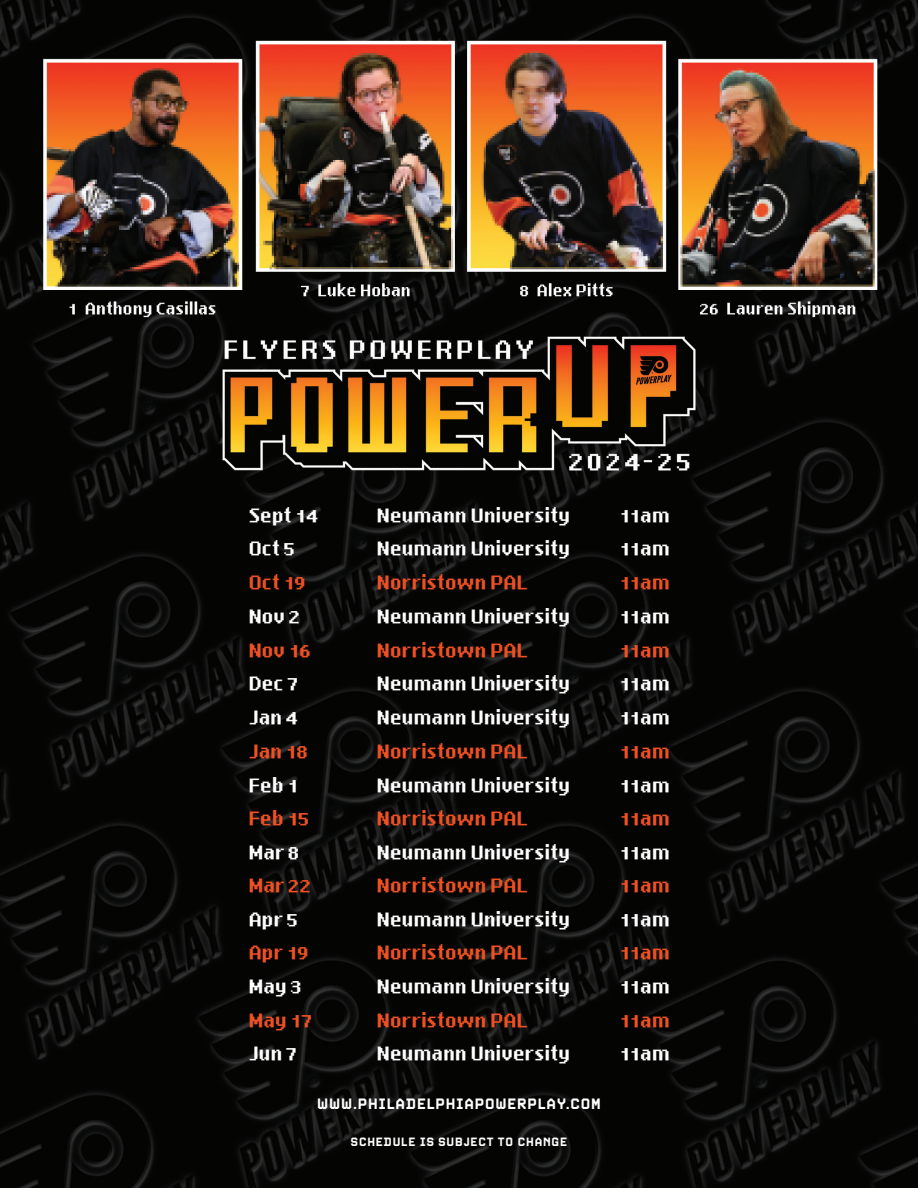
<style>
.page{position:relative;width:918px;height:1188px;background:#fff}
.page>*{position:absolute;margin:0;border:0;box-sizing:border-box;transform-origin:0 0}
.t1{font:18px "Yoon Apx Pixman";letter-spacing:.055em;color:#fff}
.t2{font:18px "Yoon Apx Pixman";letter-spacing:.055em;color:#f15122}
.t3{font:700 15px "Video";letter-spacing:.065em;color:#fff}
.t4{font:700 12px "Video";letter-spacing:.075em;color:#fff}
</style>
<div class="page">
<img style="left:0;top:0;width:918px;height:1188px">
<p class="t1" style="left:249px;top:503px;width:70px">Sept 14</p>
<p class="t1" style="left:377px;top:503px;width:194px">Neumann University</p>
<p class="t1" style="left:620px;top:503px;width:51px">11am</p>
<p class="t1" style="left:249px;top:537px;width:48px">Oct 5</p>
<p class="t1" style="left:377px;top:537px;width:194px">Neumann University</p>
<p class="t1" style="left:620px;top:537px;width:51px">11am</p>
<p class="t2" style="left:249px;top:571px;width:58px">Oct 19</p>
<p class="t2" style="left:377px;top:571px;width:151px">Norristown PAL</p>
<p class="t2" style="left:620px;top:571px;width:51px">11am</p>
<p class="t1" style="left:249px;top:605px;width:53px">Nov 2</p>
<p class="t1" style="left:377px;top:605px;width:194px">Neumann University</p>
<p class="t1" style="left:620px;top:605px;width:51px">11am</p>
<p class="t2" style="left:249px;top:638px;width:64px">Nov 16</p>
<p class="t2" style="left:377px;top:638px;width:151px">Norristown PAL</p>
<p class="t2" style="left:620px;top:638px;width:51px">11am</p>
<p class="t1" style="left:249px;top:672px;width:51px">Dec 7</p>
<p class="t1" style="left:377px;top:672px;width:194px">Neumann University</p>
<p class="t1" style="left:620px;top:672px;width:51px">11am</p>
<p class="t1" style="left:249px;top:706px;width:50px">Jan 4</p>
<p class="t1" style="left:377px;top:706px;width:194px">Neumann University</p>
<p class="t1" style="left:620px;top:706px;width:51px">11am</p>
<p class="t2" style="left:249px;top:740px;width:61px">Jan 18</p>
<p class="t2" style="left:377px;top:740px;width:151px">Norristown PAL</p>
<p class="t2" style="left:620px;top:740px;width:51px">11am</p>
<p class="t1" style="left:249px;top:773px;width:51px">Feb 1</p>
<p class="t1" style="left:377px;top:773px;width:194px">Neumann University</p>
<p class="t1" style="left:620px;top:773px;width:51px">11am</p>
<p class="t2" style="left:249px;top:807px;width:62px">Feb 15</p>
<p class="t2" style="left:377px;top:807px;width:151px">Norristown PAL</p>
<p class="t2" style="left:620px;top:807px;width:51px">11am</p>
<p class="t1" style="left:249px;top:841px;width:52px">Mar 8</p>
<p class="t1" style="left:377px;top:841px;width:194px">Neumann University</p>
<p class="t1" style="left:620px;top:841px;width:51px">11am</p>
<p class="t2" style="left:249px;top:874px;width:64px">Mar 22</p>
<p class="t2" style="left:377px;top:874px;width:151px">Norristown PAL</p>
<p class="t2" style="left:620px;top:874px;width:51px">11am</p>
<p class="t1" style="left:249px;top:908px;width:51px">Apr 5</p>
<p class="t1" style="left:377px;top:908px;width:194px">Neumann University</p>
<p class="t1" style="left:620px;top:908px;width:51px">11am</p>
<p class="t2" style="left:249px;top:941px;width:62px">Apr 19</p>
<p class="t2" style="left:377px;top:941px;width:151px">Norristown PAL</p>
<p class="t2" style="left:620px;top:941px;width:51px">11am</p>
<p class="t1" style="left:249px;top:975px;width:54px">May 3</p>
<p class="t1" style="left:377px;top:975px;width:194px">Neumann University</p>
<p class="t1" style="left:620px;top:975px;width:51px">11am</p>
<p class="t2" style="left:249px;top:1009px;width:65px">May 17</p>
<p class="t2" style="left:377px;top:1009px;width:151px">Norristown PAL</p>
<p class="t2" style="left:620px;top:1009px;width:51px">11am</p>
<p class="t1" style="left:249px;top:1042px;width:50px">Jun 7</p>
<p class="t1" style="left:377px;top:1042px;width:194px">Neumann University</p>
<p class="t1" style="left:620px;top:1042px;width:51px">11am</p>
<p class="t3" style="left:317px;top:1095px;width:285px">WWW.PHILADELPHIAPOWERPLAY.COM</p>
<p class="t4" style="left:351px;top:1135px;width:218px">SCHEDULE IS SUBJECT TO CHANGE</p>
</div>
